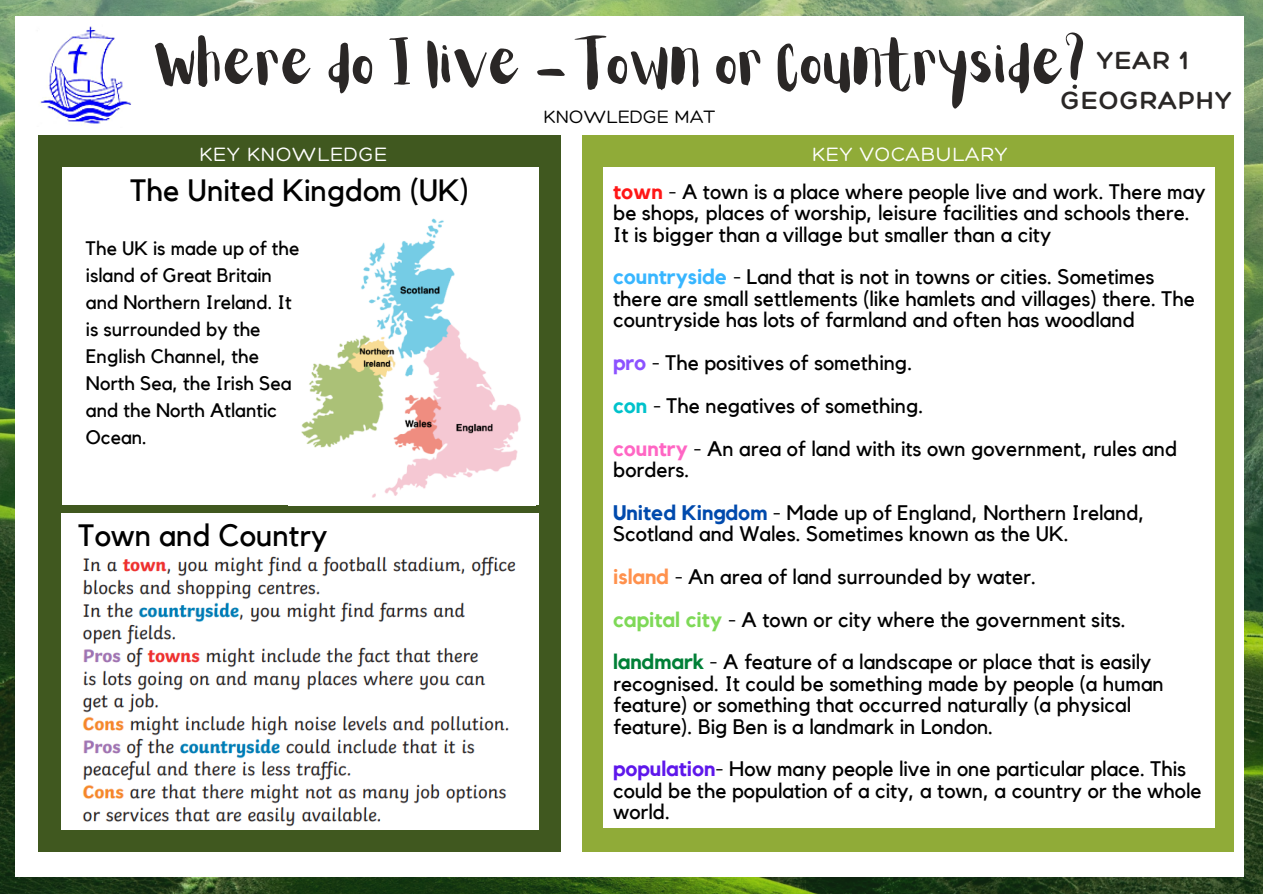
<style>
.page{position:relative;width:1263px;height:894px;background:#fff}
.page>*{position:absolute;margin:0;border:0;box-sizing:border-box;transform-origin:0 0}
.t1{font:51.75px "Aloja Extended";letter-spacing:-.03em;color:#2a2726}
.t2{font:30.75px "Kollektif";color:#000}
.t3{font:300 27px "Hero";letter-spacing:.03em;color:#2a2726}
.t4{font:21px/21.3px "Kollektif";color:#000}
.t5{font:300 21px "Hero";letter-spacing:.03em;color:#fff}
.t6{font:19.5px/27px "Kollektif";color:#000}
.t7{font:300 19.5px "Hero";color:#000}
.s1{font-weight:700;color:#ff1616}
.s2{font-weight:700;color:#38b6ff}
.s3{font-weight:700;color:#8c52ff}
.s4{font-weight:700;color:#00c2cb}
.s5{font-weight:700;color:#ff66c4}
.s6{font-weight:700;color:#004aad}
.s7{font-weight:700;color:#ff914d}
.s8{font-weight:700;color:#7ed957}
.s9{font-weight:700;color:#008037}
.s10{font-weight:700;color:#5e17eb}
</style>
<div class="page">
<img style="left:0;top:0;width:1263px;height:893px">
<div style="left:15px;top:17px;width:1228px;height:860px;background:#fff"></div>
<div style="left:582px;top:135px;width:651px;height:716px;background:#90ab38"></div>
<img style="left:40px;top:26px;width:91px;height:98px">
<div style="left:603px;top:167px;width:612px;height:660px;background:#fff"></div>
<div style="left:39px;top:135px;width:522px;height:716px;background:#40581f"></div>
<div style="left:62px;top:167px;width:476px;height:337px;background:#fff"></div>
<div style="left:61px;top:513px;width:477px;height:316px;background:#fff"></div>
<img style="left:288px;top:218px;width:248px;height:287px">
<img style="left:82px;top:556px;width:434px;height:271px">
<p class="t1" style="left:155px;top:41px;width:937px">Where do I live - Town or Countryside?</p>
<p class="t5" style="left:812px;top:141px;width:197px">KEY VOCABULARY</p>
<p class="t3" style="left:1097px;top:43px;width:92px">YEAR 1</p>
<p class="t3" style="left:1061px;top:84px;width:172px">GEOGRAPHY</p>
<p class="t7" style="left:544px;top:104px;width:173px">KNOWLEDGE MAT</p>
<p class="t5" style="left:199px;top:141px;width:190px">KEY KNOWLEDGE</p>
<p class="t2" style="left:130px;top:176px;width:340px">The United Kingdom (UK)</p>
<p class="t4" style="left:613px;top:182px;width:594px"><span class="s1">town</span> - A town is a place where people live and work. There may be shops, places of worship, leisure facilities and schools there.<br>It is bigger than a village but smaller than a city</p>
<p class="t4" style="left:613px;top:267px;width:583px"><span class="s2">countryside</span> - Land that is not in towns or cities. Sometimes there are small settlements (like hamlets and villages) there. The countryside has lots of farmland and often has woodland</p>
<p class="t4" style="left:613px;top:353px;width:301px"><span class="s3">pro</span> - The positives of something.</p>
<p class="t4" style="left:613px;top:395px;width:312px"><span class="s4">con</span> - The negatives of something.</p>
<p class="t4" style="left:613px;top:438px;width:566px"><span class="s5">country</span> - An area of land with its own government, rules and borders.</p>
<p class="t4" style="left:613px;top:502px;width:533px"><span class="s6">United Kingdom</span> - Made up of England, Northern Ireland,<br>Scotland and Wales. Sometimes known as the UK.</p>
<p class="t4" style="left:613px;top:566px;width:424px"><span class="s7">island</span> - An area of land surrounded by water.</p>
<p class="t4" style="left:613px;top:609px;width:514px"><span class="s8">capital city</span> - A town or city where the government sits.</p>
<p class="t4" style="left:613px;top:652px;width:552px"><span class="s9">landmark</span> - A feature of a landscape or place that is easily recognised. It could be something made by people (a human feature) or something that occurred naturally (a physical feature). Big Ben is a landmark in London.</p>
<p class="t4" style="left:613px;top:759px;width:590px"><span class="s10">population</span>- How many people live in one particular place. This could be the population of a city, a town, a country or the whole world.</p>
<p class="t6" style="left:86px;top:235px;width:215px">The UK is made up of the island of Great Britain and Northern Ireland. It is surrounded by the<br>English Channel, the<br>North Sea, the Irish Sea and the North Atlantic<br>Ocean.</p>
<p class="t2" style="left:79px;top:520px;width:250px">Town and Country</p>
</div>
